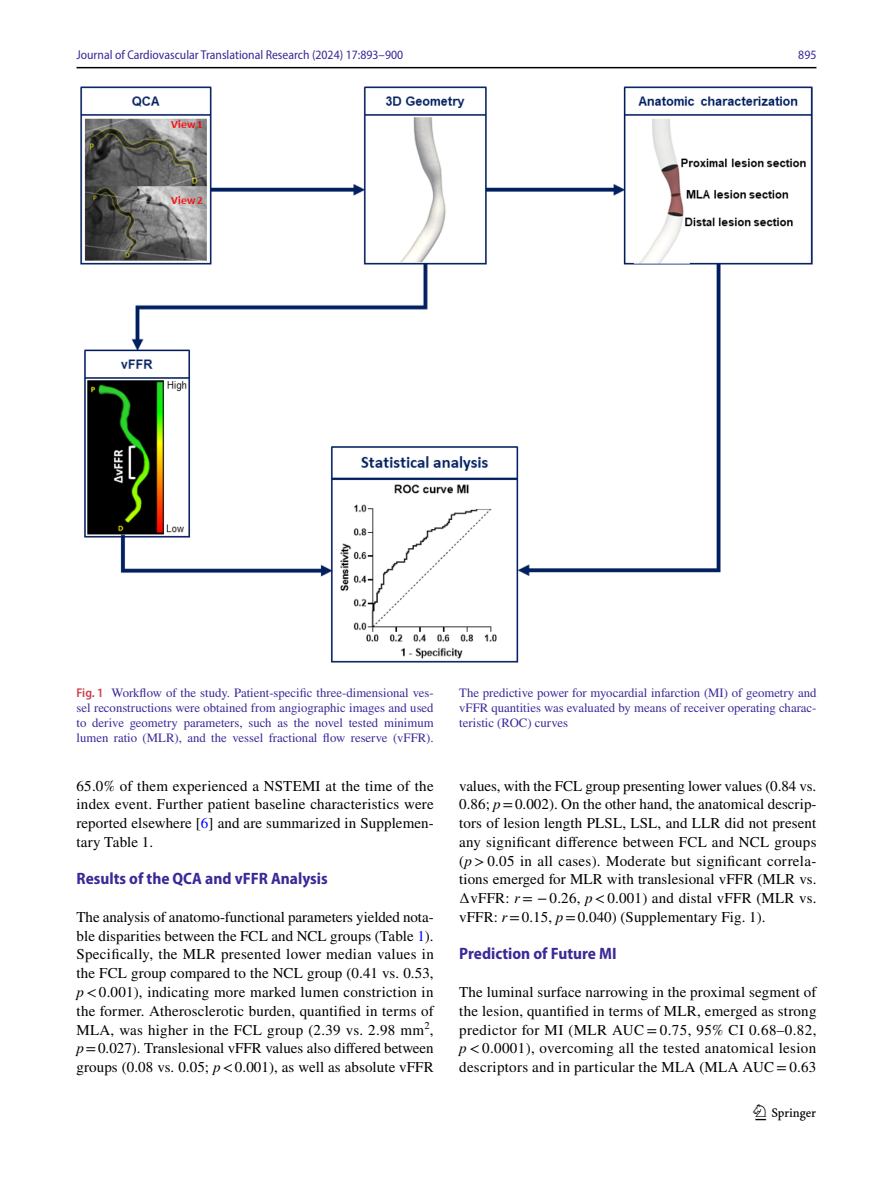
<style>
.page{position:relative;width:893px;height:1187px;background:#fff}
.page>*{position:absolute;margin:0;border:0;box-sizing:border-box;transform-origin:0 0}
.t1{font:22.5px "Springnew Regular 3";color:#000}
.t2{font:700 semi-condensed 16.5px "Myriad Pro";color:#392a97}
.t3{font:15px/18.8px "STIX";letter-spacing:.005em;color:#000;text-align:justify}
.t4{font:12.75px/15px "STIX";color:#392a97;text-align:justify}
.t5{font:semi-condensed 12.75px "Myriad Pro";color:#392a97}
.s1{font-family:"Myriad Pro";font-weight:600;font-stretch:semi-condensed;color:#cc3f4e}
.s2{color:#00f}
.s3{font-style:italic}
</style>
<div class="page">
<hr style="left:77px;top:67px;width:739px;height:1px;background:#000">
<img style="left:81px;top:87px;width:731px;height:575px">
<p class="t5" style="left:77px;top:48px;width:328px">Journal of Cardiovascular Translational Research (2024) 17:893–900</p>
<p class="t5" style="left:798px;top:48px;width:20px">895</p>
<p class="t4" style="left:77px;top:686px;width:359px"><span class="s1">Fig. 1</span> Workflow of the study. Patient-specific three-dimensional ves&shy;sel reconstructions were obtained from angiographic images and used to derive geometry parameters, such as the novel tested minimum lumen ratio (MLR), and the vessel fractional flow reserve (vFFR).</p>
<p class="t4" style="left:459px;top:686px;width:359px">The predictive power for myocardial infarction (MI) of geometry and vFFR quantities was evaluated by means of receiver operating charac&shy;teristic (ROC) curves</p>
<p class="t3" style="left:77px;top:777px;width:359px">65.0% of them experienced a NSTEMI at the time of the index event. Further patient baseline characteristics were reported elsewhere [<span class="s2">6</span>] and are summarized in Supplemen&shy;tary Table 1.</p>
<p class="t2" style="left:77px;top:869px;width:253px">Results of the QCA and vFFR Analysis</p>
<p class="t3" style="left:77px;top:908px;width:359px">The analysis of anatomo-functional parameters yielded nota&shy;ble disparities between the FCL and NCL groups (Table <span class="s2">1</span>).<br>Specifically, the MLR presented lower median values in the FCL group compared to the NCL group (0.41 vs. 0.53, <span class="s3">p</span>&lt;0.001), indicating more marked lumen constriction in the former. Atherosclerotic burden, quantified in terms of MLA, was higher in the FCL group (2.39 vs. 2.98 mm<sup>2</sup>, <span class="s3">p</span>=0.027). Translesional vFFR values also differed between groups (0.08 vs. 0.05; <span class="s3">p</span>&lt;0.001), as well as absolute vFFR</p>
<p class="t3" style="left:459px;top:777px;width:359px">values, with the FCL group presenting lower values (0.84 vs.<br>0.86; <span class="s3">p</span>=0.002). On the other hand, the anatomical descrip&shy;tors of lesion length PLSL, LSL, and LLR did not present any significant difference between FCL and NCL groups (<span class="s3">p</span>&gt;0.05 in all cases). Moderate but significant correla&shy;tions emerged for MLR with translesional vFFR (MLR vs. ∆vFFR: <span class="s3">r</span>= −0.26, <span class="s3">p</span>&lt;0.001) and distal vFFR (MLR vs. vFFR: <span class="s3">r</span>=0.15, <span class="s3">p</span>=0.040) (Supplementary Fig. 1).</p>
<p class="t2" style="left:459px;top:944px;width:159px">Prediction of Future MI</p>
<p class="t3" style="left:459px;top:983px;width:359px">The luminal surface narrowing in the proximal segment of the lesion, quantified in terms of MLR, emerged as strong predictor for MI (MLR AUC = 0.75, 95% CI 0.68–0.82, <span class="s3">p</span> &lt; 0.0001), overcoming all the tested anatomical lesion descriptors and in particular the MLA (MLA AUC=0.63</p>
<h1 class="t1" style="left:755px;top:1104px;width:62px">1 3</h1>
</div>
